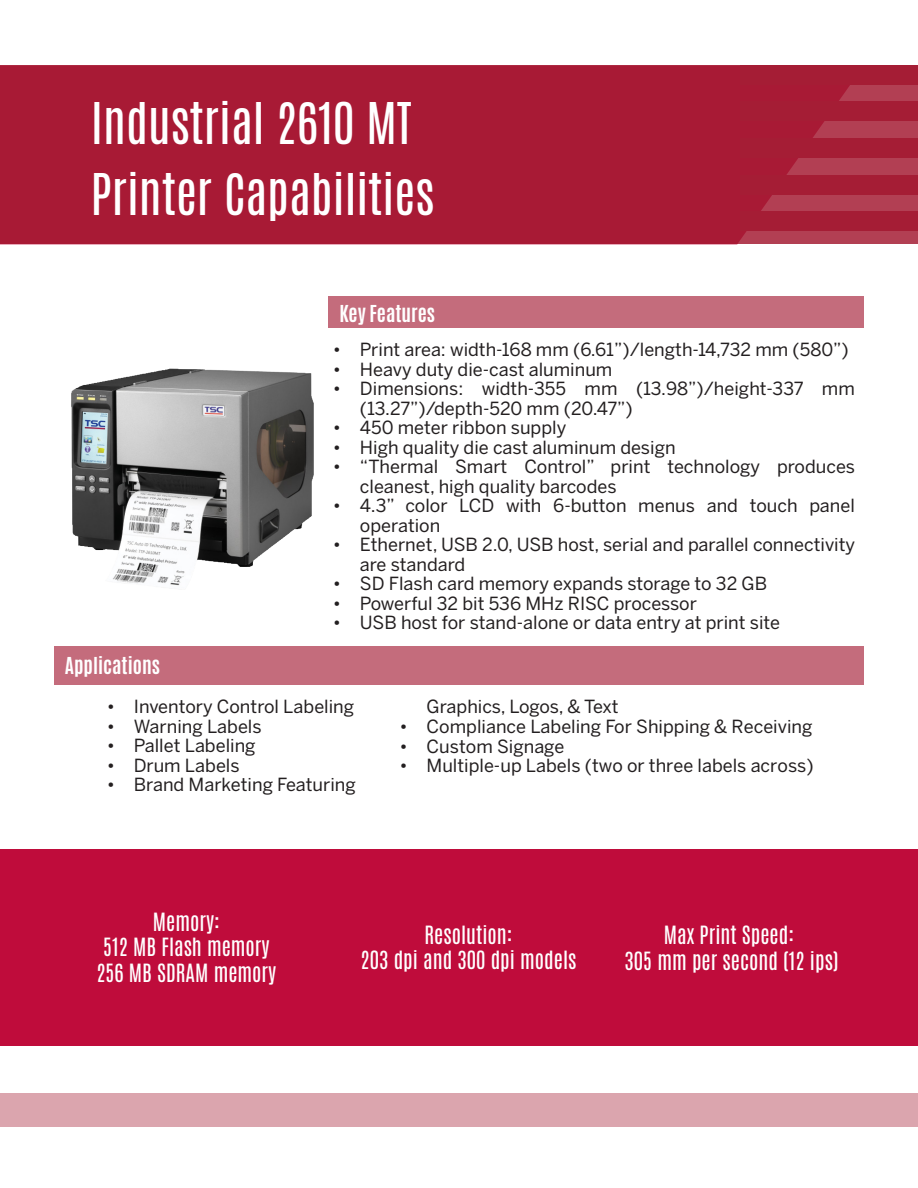
<style>
.page{position:relative;width:918px;height:1188px;background:#fff}
.page>*{position:absolute;margin:0;border:0;box-sizing:border-box;transform-origin:0 0}
.t1{font:48px/70.7px "Antonio";color:#fff}
.t2{font:21px/25.2px "Antonio";color:#fff;text-align:center}
.t3{font:700 19.5px "Antonio";color:#fff}
.t4{font:18px/19.5px "Benton Sans";color:#231f20}
</style>
<div class="page">
<img style="left:71px;top:368px;width:243px;height:218px">
<div style="left:0;top:65px;width:918px;height:179px;background:#a51d35"></div>
<div style="left:54px;top:647px;width:810px;height:38px;background:#c46c7c"></div>
<div style="left:328px;top:297px;width:536px;height:31px;background:#c46c7c"></div>
<div style="left:0;top:1093px;width:918px;height:34px;background:#dba5ae"></div>
<div style="left:0;top:849px;width:918px;height:197px;background:#bf0c3b"></div>
<p class="t1" style="left:91px;top:89px;width:345px">Industrial 2610 MT<br>Printer Capabilities</p>
<p class="t3" style="left:339px;top:299px;width:97px">Key Features</p>
<p class="t3" style="left:65px;top:651px;width:97px">Applications</p>
<p class="t4" style="left:333px;top:340px;width:517px">• Print area: width-168 mm (6.61”)/length-14,732 mm (580”)</p>
<p class="t4" style="left:333px;top:359px;width:281px">• Heavy duty die-cast aluminum</p>
<p class="t4" style="left:360px;top:379px;width:496px;text-indent:-27px">• Dimensions: width-355 mm (13.98”)/height-337 mm (13.27”)/depth-520 mm (20.47”)</p>
<p class="t4" style="left:333px;top:418px;width:235px">• 450 meter ribbon supply</p>
<p class="t4" style="left:333px;top:437px;width:344px">• High quality die cast aluminum design</p>
<p class="t4" style="left:360px;top:457px;width:496px;text-indent:-27px">• “Thermal Smart Control” print technology produces cleanest, high quality barcodes</p>
<p class="t4" style="left:360px;top:496px;width:496px;text-indent:-27px">• 4.3” color LCD with 6-button menus and touch panel operation</p>
<p class="t4" style="left:360px;top:535px;width:496px;text-indent:-27px">• Ethernet, USB 2.0, USB host, serial and parallel connectivity are standard</p>
<p class="t4" style="left:333px;top:574px;width:436px">• SD Flash card memory expands storage to 32 GB</p>
<p class="t4" style="left:333px;top:593px;width:365px">• Powerful 32 bit 536 MHz RISC processor</p>
<p class="t4" style="left:333px;top:613px;width:449px">• USB host for stand-alone or data entry at print site</p>
<p class="t4" style="left:107px;top:697px;width:249px">• Inventory Control Labeling</p>
<p class="t4" style="left:107px;top:716px;width:156px">• Warning Labels</p>
<p class="t4" style="left:107px;top:736px;width:150px">• Pallet Labeling</p>
<p class="t4" style="left:107px;top:755px;width:134px">• Drum Labels</p>
<p class="t4" style="left:107px;top:775px;width:251px">• Brand Marketing Featuring</p>
<p class="t4" style="left:427px;top:697px;width:194px">Graphics, Logos, &amp; Text</p>
<p class="t4" style="left:400px;top:717px;width:414px">• Compliance Labeling For Shipping &amp; Receiving</p>
<p class="t4" style="left:400px;top:736px;width:166px">• Custom Signage</p>
<p class="t4" style="left:400px;top:756px;width:416px">• Multiple-up Labels (two or three labels across)</p>
<p class="t2" style="left:96px;top:910px;width:182px">Memory:<br>512 MB Flash memory<br>256 MB SDRAM memory</p>
<p class="t2" style="left:361px;top:923px;width:217px">Resolution:<br>203 dpi and 300 dpi models</p>
<p class="t2" style="left:624px;top:923px;width:216px">Max Print Speed:<br>305 mm per second (12 ips)</p>
</div>
